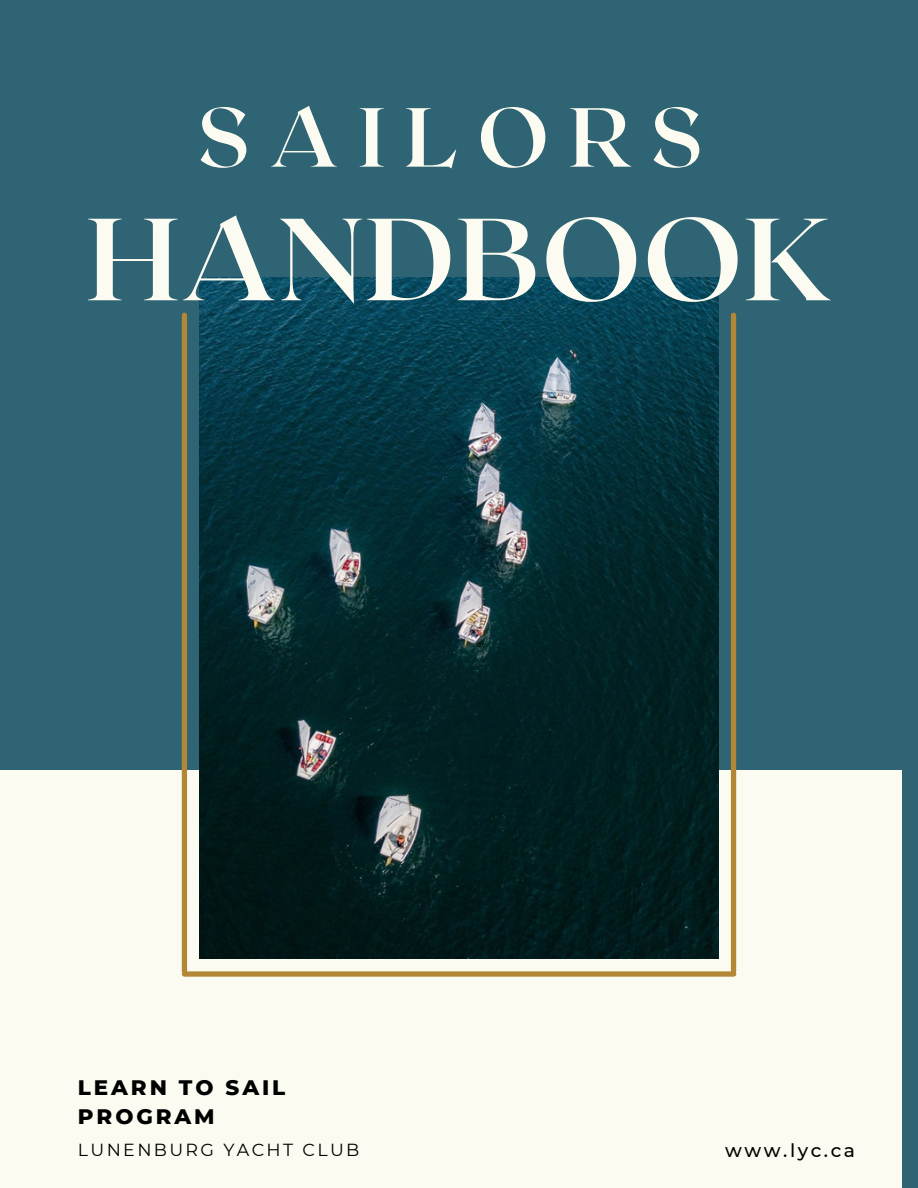
<style>
.page{position:relative;width:918px;height:1188px;background:#2e6473}
.page>*{position:absolute;margin:0;border:0;box-sizing:border-box;transform-origin:0 0}
.t1{font:700 116.4px "Roxborough CF";letter-spacing:.01em;color:#fcfbf1}
.t2{font:700 83.55px "Roxborough CF";letter-spacing:.235em;color:#fcfbf1}
.t3{font:800 21.45px/29.2px "Montserrat";letter-spacing:.135em;color:#000}
.t4{font:500 18.75px "Montserrat";letter-spacing:.135em;color:#000}
.t5{font:17.4px "Montserrat";letter-spacing:.135em;color:#000}
</style>
<div class="page">
<div style="left:0;top:770px;width:901px;height:418px;background:#fcfbf1"></div>
<div style="left:184px;top:971px;width:550px;height:6px;background:#b28735"></div>
<div style="left:182px;top:315px;width:5px;height:656px;background:#b28735"></div>
<div style="left:731px;top:315px;width:5px;height:656px;background:#b28735"></div>
<img style="left:200px;top:277px;width:518px;height:681px">
<p class="t2" style="left:197px;top:83px;width:507px">SAILORS</p>
<p class="t1" style="left:86px;top:184px;width:747px">HANDBOOK</p>
<p class="t3" style="left:78px;top:1073px;width:209px">LEARN TO SAIL<br>PROGRAM</p>
<p class="t5" style="left:78px;top:1139px;width:283px">LUNENBURG YACHT CLUB</p>
<p class="t4" style="left:725px;top:1139px;width:131px">www.lyc.ca</p>
</div>
